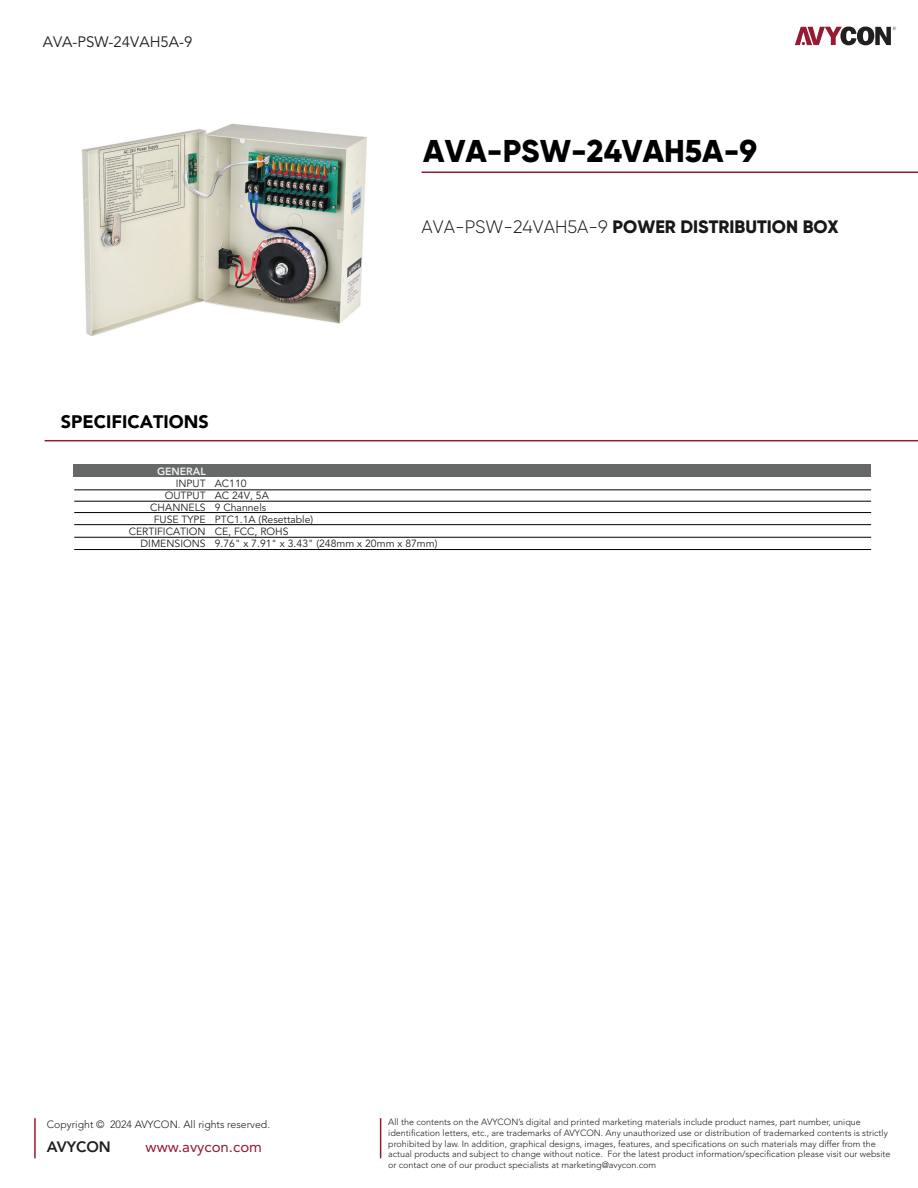
<style>
.page{position:relative;width:918px;height:1188px;background:#fff}
.page>*{position:absolute;margin:0;border:0;box-sizing:border-box;transform-origin:0 0}
.t1{font:800 31.5px "Gilroy";color:#000}
.t2{font:800 18px "Gilroy";color:#191818}
.t3{font:900 18px "Avenir LT Std";color:#000}
.t4{font:15px "Avenir LT Std";color:#231f20}
.t5{font:15px "Avenir LT Std";color:#951a32}
.t6{font:800 15px "Avenir LT Std";color:#231f20}
.t7{font:300 10.5px "Avenir LT Std";color:#231f20}
.t8{font:800 10.5px "Avenir LT Std";color:#f1f1f2}
.t9{font:10.35px/12px "Avenir LT Std";color:#231f20;text-align:right}
.t10{font:300 9px/10.8px "Avenir LT Std";color:#231f20}
.s1{font-weight:300}
</style>
<div class="page">
<hr style="left:422px;top:172px;width:496px;height:1px;background:#931a33">
<svg style="left:795px;top:27px;width:101px;height:18px"></svg>
<hr style="left:34px;top:1118px;width:2px;height:40px;background:#951a32">
<hr style="left:380px;top:1118px;width:1px;height:40px;background:#951a32">
<hr style="left:45px;top:440px;width:873px;height:1px;background:#931a33">
<hr style="left:74px;top:464px;width:797px;height:1px;background:#000">
<hr style="left:74px;top:490px;width:797px;height:1px;background:#000">
<hr style="left:74px;top:501px;width:797px;height:1px;background:#000">
<hr style="left:74px;top:512px;width:797px;height:1px;background:#000">
<hr style="left:74px;top:524px;width:797px;height:1px;background:#000">
<hr style="left:74px;top:537px;width:797px;height:1px;background:#000">
<hr style="left:74px;top:549px;width:797px;height:1px;background:#000">
<div style="left:74px;top:465px;width:797px;height:12px;background:#676868"></div>
<img style="left:82px;top:123px;width:285px;height:213px">
<h3 class="t4" style="left:43px;top:33px;width:151px">AVA-PSW-24VAH5A-9</h3>
<h2 class="t3" style="left:61px;top:411px;width:149px">SPECIFICATIONS</h2>
<p class="t8" style="left:157px;top:465px;width:50px">GENERAL</p>
<h1 class="t1" style="left:423px;top:131px;width:335px">AVA-PSW-24VAH5A-9</h1>
<h2 class="t2" style="left:422px;top:216px;width:419px"><span class="s1">AVA-PSW-24VAH5A-9</span> POWER DISTRIBUTION BOX</h2>
<p class="t9" style="left:129px;top:478px;width:79px">INPUT<br>OUTPUT<br>CHANNELS<br>FUSE TYPE<br>CERTIFICATION<br>DIMENSIONS</p>
<p class="t9" style="left:215px;top:478px;width:224px;text-align:left">AC110<br>AC 24V, 5A<br>9 Channels<br>PTC1.1A (Resettable)<br>CE, FCC, ROHS<br>9.76" x 7.91" x 3.43" (248mm x 20mm x 87mm)</p>
<p class="t7" style="left:47px;top:1118px;width:225px">Copyright © 2024 AVYCON. All rights reserved.</p>
<p class="t10" style="left:388px;top:1117px;width:504px">All the contents on the AVYCON’s digital and printed marketing materials include product names, part number, unique identification letters, etc., are trademarks of AVYCON. Any unauthorized use or distribution of trademarked contents is strictly prohibited by law. In addition, graphical designs, images, features, and specifications on such materials may differ from the actual products and subject to change without notice. For the latest product information/specification please visit our website or contact one of our product specialists at marketing@avycon.com</p>
<h3 class="t6" style="left:47px;top:1138px;width:66px">AVYCON</h3>
<h3 class="t5" style="left:146px;top:1138px;width:118px">www.avycon.com</h3>
</div>
